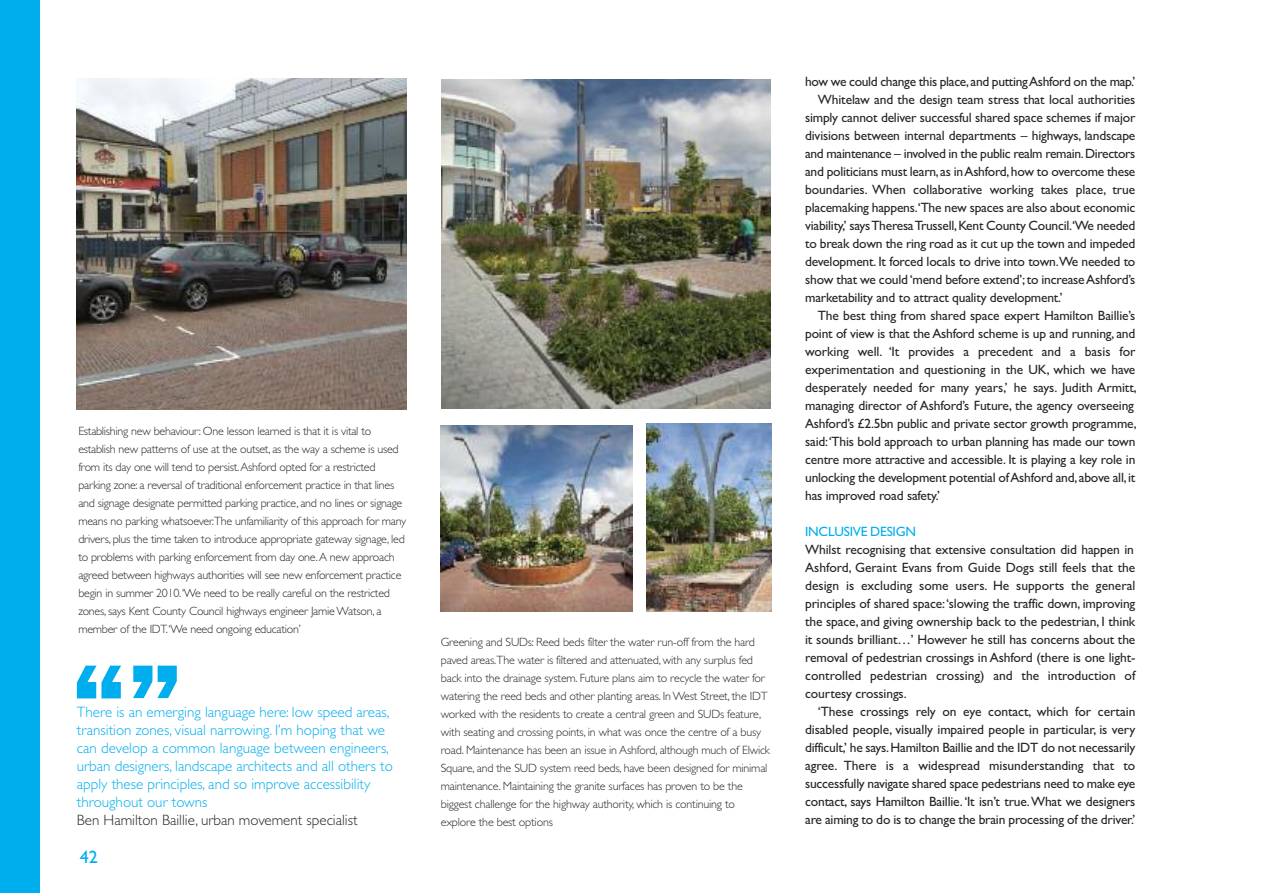
<style>
.page{position:relative;width:1263px;height:893px;background:#fff}
.page>*{position:absolute;margin:0;border:0;box-sizing:border-box;transform-origin:0 0}
.t1{font:18px "Gill Sans";color:#00aded}
.t2{font:300 15px/18px "Gill Sans";color:#00aded}
.t3{font:300 15px "Gill Sans";color:#272627}
.t4{font:13.5px/18px "Gill Sans";letter-spacing:-.015em;color:#272627;text-align:justify}
.t5{font:13.5px "Gill Sans";letter-spacing:-.015em;color:#00aded}
.t6{font:300 12px/18px "Gill Sans";letter-spacing:-.02em;color:#272627}
</style>
<div class="page">
<div style="left:0;top:0;width:40px;height:893px;background:#00aded"></div>
<svg style="left:133px;top:666px;width:44px;height:32px"></svg>
<svg style="left:77px;top:666px;width:44px;height:32px"></svg>
<img style="left:77px;top:78px;width:330px;height:332px">
<img style="left:441px;top:79px;width:330px;height:330px">
<img style="left:441px;top:425px;width:191px;height:187px">
<img style="left:646px;top:423px;width:125px;height:189px">
<p class="t6" style="left:78px;top:422px;width:329px">Establishing new behaviour: One lesson learned is that it is vital to establish new patterns of use at the outset, as the way a scheme is used from its day one will tend to persist.Ashford opted for a restricted parking zone: a reversal of traditional enforcement practice in that lines and signage designate permitted parking practice, and no lines or signage means no parking whatsoever.The unfamiliarity of this approach for many drivers, plus the time taken to introduce appropriate gateway signage, led to problems with parking enforcement from day one.A new approach agreed between highways authorities will see new enforcement practice begin in summer 2010.‘We need to be really careful on the restricted zones, says Kent County Council highways engineer Jamie Watson, a member of the IDT.‘We need ongoing education’</p>
<p class="t2" style="left:77px;top:702px;width:318px">There is an emerging language here: low speed areas, transition zones, visual narrowing. I’m hoping that we can develop a common language between engineers, urban designers, landscape architects and all others to apply these principles, and so improve accessibility throughout our towns</p>
<p class="t3" style="left:77px;top:811px;width:282px">Ben Hamilton Baillie, urban movement specialist</p>
<h1 class="t1" style="left:80px;top:846px;width:19px">42</h1>
<p class="t6" style="left:441px;top:633px;width:331px">Greening and SUDs: Reed beds filter the water run-off from the hard paved areas.The water is filtered and attenuated, with any surplus fed back into the drainage system. Future plans aim to recycle the water for watering the reed beds and other planting areas. In West Street, the IDT worked with the residents to create a central green and SUDs feature, with seating and crossing points, in what was once the centre of a busy road. Maintenance has been an issue in Ashford, although much of Elwick Square, and the SUD system reed beds, have been designed for minimal maintenance. Maintaining the granite surfaces has proven to be the biggest challenge for the highway authority, which is continuing to explore the best options</p>
<p class="t4" style="left:805px;top:72px;width:332px">how we could change this place,and puttingAshford on the map.’</p>
<p class="t4" style="left:818px;top:90px;width:319px">Whitelaw and the design team stress that local authorities</p>
<p class="t4" style="left:805px;top:108px;width:332px">simply cannot deliver successful shared space schemes if major</p>
<p class="t4" style="left:805px;top:126px;width:332px">divisions between internal departments – highways, landscape</p>
<p class="t4" style="left:805px;top:144px;width:332px">and maintenance – involved in the public realm remain.Directors</p>
<p class="t4" style="left:805px;top:162px;width:332px">and politicians must learn,as inAshford,how to overcome these</p>
<p class="t4" style="left:805px;top:180px;width:332px">boundaries. When collaborative working takes place, true</p>
<p class="t4" style="left:805px;top:198px;width:332px">placemaking happens.‘The new spaces are also about economic</p>
<p class="t4" style="left:805px;top:216px;width:332px">viability,’ saysTheresaTrussell,Kent County Council.‘We needed</p>
<p class="t4" style="left:805px;top:234px;width:332px">to break down the ring road as it cut up the town and impeded</p>
<p class="t4" style="left:805px;top:252px;width:332px">development. It forced locals to drive into town.We needed to</p>
<p class="t4" style="left:805px;top:270px;width:332px">show that we could‘mend before extend’;to increaseAshford’s</p>
<p class="t4" style="left:805px;top:288px;width:259px">marketability and to attract quality development.’</p>
<p class="t4" style="left:818px;top:306px;width:319px">The best thing from shared space expert Hamilton Baillie’s</p>
<p class="t4" style="left:805px;top:324px;width:332px">point of view is that the Ashford scheme is up and running, and</p>
<p class="t4" style="left:805px;top:342px;width:332px">working well. ‘It provides a precedent and a basis for</p>
<p class="t4" style="left:805px;top:360px;width:332px">experimentation and questioning in the UK, which we have</p>
<p class="t4" style="left:805px;top:378px;width:333px">desperately needed for many years,’ he says. Judith Armitt,</p>
<p class="t4" style="left:805px;top:396px;width:330px">managing director of Ashford’s Future, the agency overseeing</p>
<p class="t4" style="left:805px;top:414px;width:333px">Ashford’s £2.5bn public and private sector growth programme,</p>
<p class="t4" style="left:805px;top:432px;width:332px">said:‘This bold approach to urban planning has made our town</p>
<p class="t4" style="left:805px;top:450px;width:332px">centre more attractive and accessible. It is playing a key role in</p>
<p class="t4" style="left:805px;top:468px;width:332px">unlocking the development potential ofAshford and,above all,it</p>
<p class="t4" style="left:805px;top:486px;width:136px">has improved road safety.’</p>
<p class="t5" style="left:805px;top:523px;width:113px">INCLUSIVE DESIGN</p>
<p class="t4" style="left:805px;top:540px;width:332px">Whilst recognising that extensive consultation did happen in Ashford, Geraint Evans from Guide Dogs still feels that the design is excluding some users. He supports the general principles of shared space:‘slowing the traffic down, improving the space, and giving ownership back to the pedestrian, I think it sounds brilliant…’ However he still has concerns about the removal of pedestrian crossings in Ashford (there is one light&shy;controlled pedestrian crossing) and the introduction of courtesy crossings.</p>
<p class="t4" style="left:805px;top:702px;width:332px;text-indent:13px">‘These crossings rely on eye contact, which for certain disabled people, visually impaired people in particular, is very difficult,’ he says.Hamilton Baillie and the IDT do not necessarily agree. There is a widespread misunderstanding that to successfully navigate shared space pedestrians need to make eye contact, says Hamilton Baillie. ‘It isn’t true.What we designers are aiming to do is to change the brain processing of the driver.’</p>
</div>
